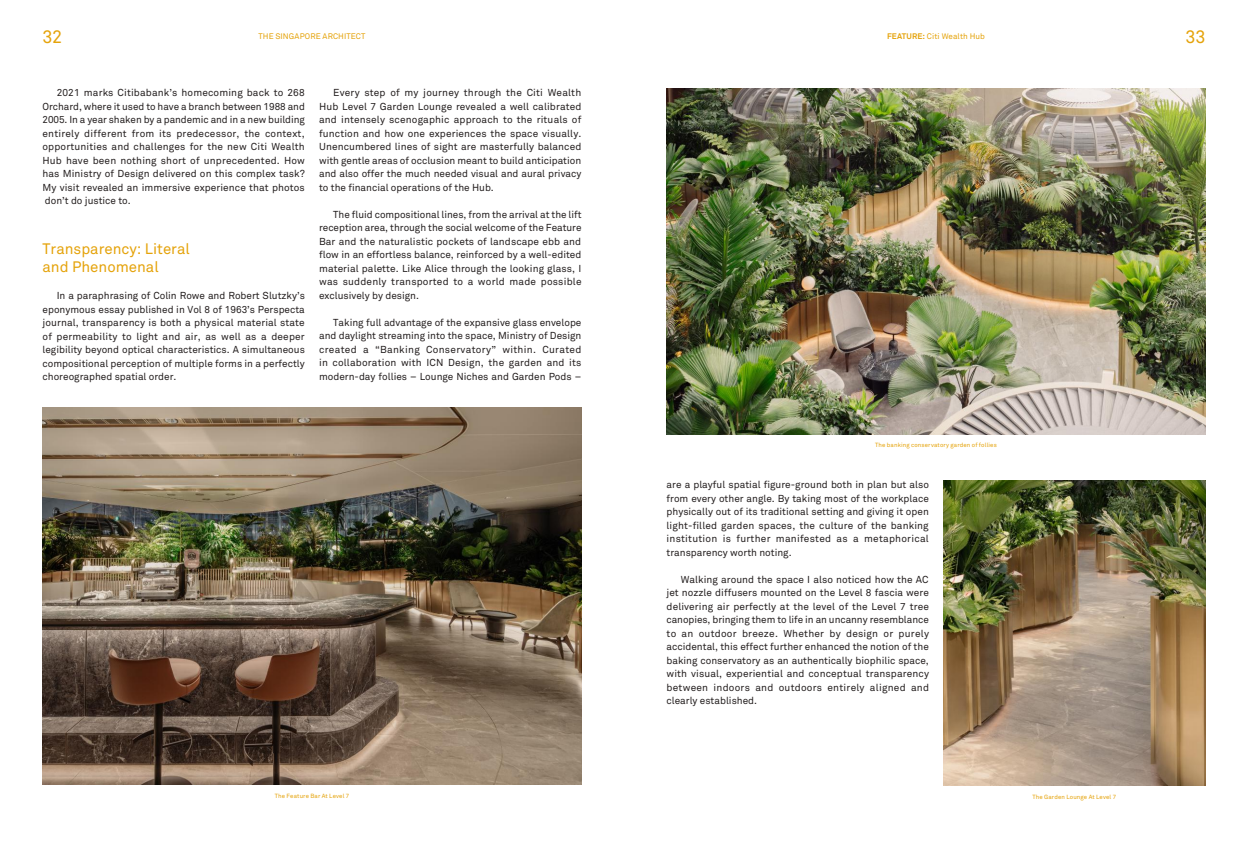
<style>
.page{position:relative;width:1248px;height:842px;background:#fff}
.page>*{position:absolute;margin:0;border:0;box-sizing:border-box;transform-origin:0 0}
.t1{font:18px "Akkurat";color:#e5a30b}
.t2{font:15px/18px "Akkurat";color:#e5a30b}
.t3{font:10px/13.5px "Akkurat";color:#241f1f;text-align:justify}
.t4{font:8px "Akkurat";letter-spacing:.01em;color:#e5a30b}
.t5{font:6px "Akkurat";letter-spacing:.02em;color:#e5a30b}
.s1{font-weight:700}
</style>
<div class="page">
<img style="left:43px;top:407px;width:538px;height:378px">
<img style="left:666px;top:88px;width:539px;height:346px">
<img style="left:943px;top:480px;width:262px;height:305px">
<h1 class="t1" style="left:43px;top:26px;width:21px">32</h1>
<p class="t4" style="left:258px;top:31px;width:108px">THE SINGAPORE ARCHITECT</p>
<p class="t4" style="left:887px;top:31px;width:99px"><span class="s1">FEATURE:</span> Citi Wealth Hub</p>
<h1 class="t1" style="left:1185px;top:26px;width:21px">33</h1>
<p class="t3" style="left:43px;top:86px;width:264px;text-indent:14px">2021 marks Citibabank’s homecoming back to 268<br>Orchard, where it used to have a branch between 1988 and 2005. In a year shaken by a pandemic and in a new building entirely different from its predecessor, the context, opportunities and challenges for the new Citi Wealth Hub have been nothing short of unprecedented. How has Ministry of Design delivered on this complex task?<br>My visit revealed an immersive experience that photos don’t do justice to.</p>
<h2 class="t2" style="left:43px;top:240px;width:149px">Transparency: Literal and Phenomenal</h2>
<p class="t3" style="left:43px;top:289px;width:264px;text-indent:14px">In a paraphrasing of Colin Rowe and Robert Slutzky’s eponymous essay published in Vol 8 of 1963’s Perspecta journal, transparency is both a physical material state of permeability to light and air, as well as a deeper legibility beyond optical characteristics. A simultaneous compositional perception of multiple forms in a perfectly choreographed spatial order.</p>
<p class="t3" style="left:319px;top:86px;width:264px;text-indent:14px">Every step of my journey through the Citi Wealth Hub Level 7 Garden Lounge revealed a well calibrated and intensely scenogaphic approach to the rituals of function and how one experiences the space visually.<br>Unencumbered lines of sight are masterfully balanced with gentle areas of occlusion meant to build anticipation and also offer the much needed visual and aural privacy to the financial operations of the Hub.</p>
<p class="t3" style="left:319px;top:208px;width:264px;text-indent:14px">The fluid compositional lines, from the arrival at the lift reception area, through the social welcome of the Feature Bar and the naturalistic pockets of landscape ebb and flow in an effortless balance, reinforced by a well-edited material palette. Like Alice through the looking glass, I was suddenly transported to a world made possible exclusively by design.</p>
<p class="t3" style="left:319px;top:316px;width:264px;text-indent:14px">Taking full advantage of the expansive glass envelope and daylight streaming into the space, Ministry of Design created a “Banking Conservatory” within. Curated in collaboration with ICN Design, the garden and its modern-day follies – Lounge Niches and Garden Pods –</p>
<p class="t5" style="left:875px;top:442px;width:123px">The banking conservatory garden of follies</p>
<p class="t3" style="left:666px;top:478px;width:264px">are a playful spatial figure-ground both in plan but also from every other angle. By taking most of the workplace physically out of its traditional setting and giving it open light-filled garden spaces, the culture of the banking institution is further manifested as a metaphorical transparency worth noting.</p>
<p class="t3" style="left:666px;top:573px;width:264px;text-indent:14px">Walking around the space I also noticed how the AC jet nozzle diffusers mounted on the Level 8 fascia were delivering air perfectly at the level of the Level 7 tree canopies, bringing them to life in an uncanny resemblance to an outdoor breeze. Whether by design or purely accidental, this effect further enhanced the notion of the baking conservatory as an authentically biophilic space, with visual, experiential and conceptual transparency between indoors and outdoors entirely aligned and clearly established.</p>
<p class="t5" style="left:275px;top:793px;width:76px">The Feature Bar At Level 7</p>
<p class="t5" style="left:1032px;top:793px;width:85px">The Garden Lounge At Level 7</p>
</div>
